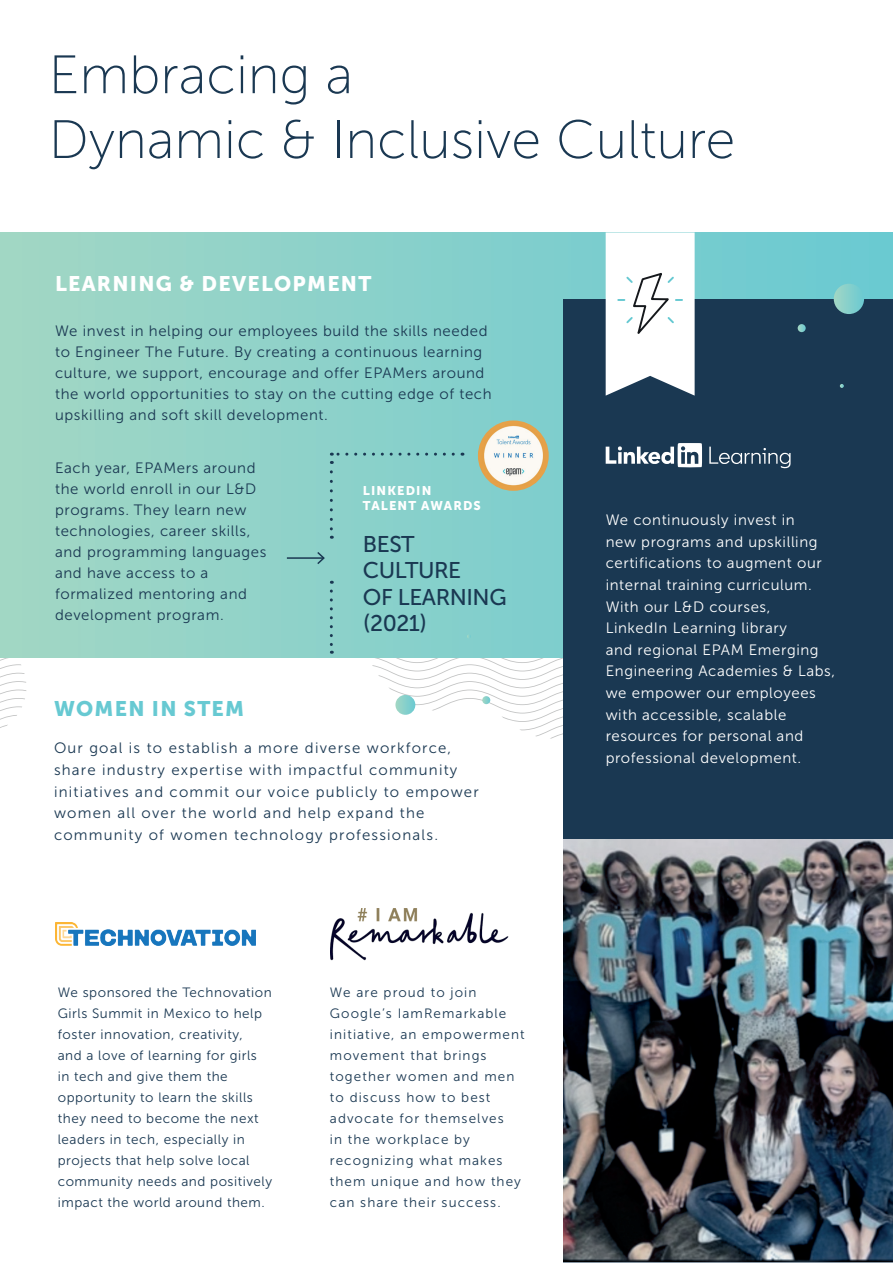
<style>
.page{position:relative;width:893px;height:1263px;background:#fff}
.page>*{position:absolute;margin:0;border:0;box-sizing:border-box;transform-origin:0 0}
.t1{font:54px/64.8px "Museo Sans 100";color:#1a3852}
.t2{font:22.65px/26.1px "Museo Sans 500";letter-spacing:-.02em;color:#1a3852}
.t3{font:21px "Museo Sans 900";letter-spacing:.06em;color:#fff}
.t4{font:21px "Museo Sans 900";letter-spacing:.06em;color:#67c9d2}
.t5{font:15px/21px "Museo Sans 300";letter-spacing:.04em;color:#1a3852}
.t6{font:15px/21.6px "Museo Sans 300";letter-spacing:.04em;color:#fff}
.t7{font:15px/21.6px "Museo Sans 300";letter-spacing:.08em;color:#1a3852}
.t8{font:13.5px/21px "Museo Sans 300";letter-spacing:.04em;color:#1a3852}
.t9{font:13.5px/21px "Museo Sans 300";letter-spacing:.08em;color:#1a3852}
.t10{font:12.6px/15.1px "Museo Sans 900";letter-spacing:.09em;color:#fff}
</style>
<div class="page">
<svg style="left:0;top:658px;width:26px;height:70px"></svg>
<svg style="left:0;top:232px;width:893px;height:426px;background:#8fd2c8"></svg>
<div style="left:563px;top:299px;width:330px;height:541px;background:#1a3852"></div>
<img style="left:330px;top:909px;width:179px;height:52px">
<img style="left:55px;top:922px;width:201px;height:24px">
<div style="left:834px;top:284px;width:30px;height:30px;background:linear-gradient(to right,#a1d7c5,#6bc7cf);border-radius:15px"></div>
<svg style="left:798px;top:324px;width:8px;height:8px"></svg>
<svg style="left:357px;top:544px;width:206px;height:194px"></svg>
<svg style="left:840px;top:384px;width:4px;height:4px"></svg>
<svg style="left:606px;top:232px;width:89px;height:164px"></svg>
<svg style="left:330px;top:591px;width:3px;height:63px"></svg>
<svg style="left:330px;top:472px;width:3px;height:67px"></svg>
<svg style="left:331px;top:453px;width:122px;height:11px"></svg>
<hr style="left:287px;top:557px;width:37px;height:2px;background:#1a3852">
<svg style="left:316px;top:550px;width:10px;height:16px"></svg>
<img style="left:563px;top:840px;width:330px;height:423px">
<img style="left:478px;top:420px;width:71px;height:71px;border-radius:35px">
<svg style="left:606px;top:443px;width:185px;height:26px"></svg>
<h1 class="t1" style="left:49px;top:43px;width:688px">Embracing a<br>Dynamic &amp; Inclusive Culture</h1>
<h3 class="t3" style="left:55px;top:272px;width:318px">LEARNING &amp; DEVELOPMENT</h3>
<p class="t5" style="left:55px;top:320px;width:438px">We invest in helping our employees build the skills needed to Engineer The Future. By creating a continuous learning culture, we support, encourage and offer EPAMers around the world opportunities to stay on the cutting edge of tech upskilling and soft skill development.</p>
<p class="t5" style="left:55px;top:458px;width:213px">Each year, EPAMers around the world enroll in our L&amp;D programs. They learn new technologies, career skills, and programming languages and have access to a formalized mentoring and development program.</p>
<p class="t10" style="left:363px;top:483px;width:119px">LINKEDIN<br>TALENT AWARDS</p>
<h2 class="t2" style="left:363px;top:531px;width:145px">BEST<br>CULTURE<br>OF LEARNING (2021)</h2>
<h3 class="t4" style="left:54px;top:697px;width:192px">WOMEN IN STEM</h3>
<p class="t7" style="left:54px;top:738px;width:426px">Our goal is to establish a more diverse workforce, share industry expertise with impactful community initiatives and commit our voice publicly to empower women all over the world and help expand the community of women technology professionals.</p>
<p class="t8" style="left:58px;top:982px;width:216px">We sponsored the Technovation<br>Girls Summit in Mexico to help foster innovation, creativity,<br>and a love of learning for girls<br>in tech and give them the opportunity to learn the skills they need to become the next leaders in tech, especially in projects that help solve local community needs and positively impact the world around them.</p>
<p class="t9" style="left:330px;top:982px;width:196px">We are proud to join<br>Google’s IamRemarkable initiative, an empowerment movement that brings together women and men to discuss how to best advocate for themselves<br>in the workplace by recognizing what makes them unique and how they can share their success.</p>
<p class="t6" style="left:606px;top:509px;width:231px">We continuously invest in<br>new programs and upskilling certifications to augment our internal training curriculum.<br>With our L&amp;D courses,<br>LinkedIn Learning library<br>and regional EPAM Emerging<br>Engineering Academies &amp; Labs, we empower our employees with accessible, scalable resources for personal and professional development.</p>
</div>
